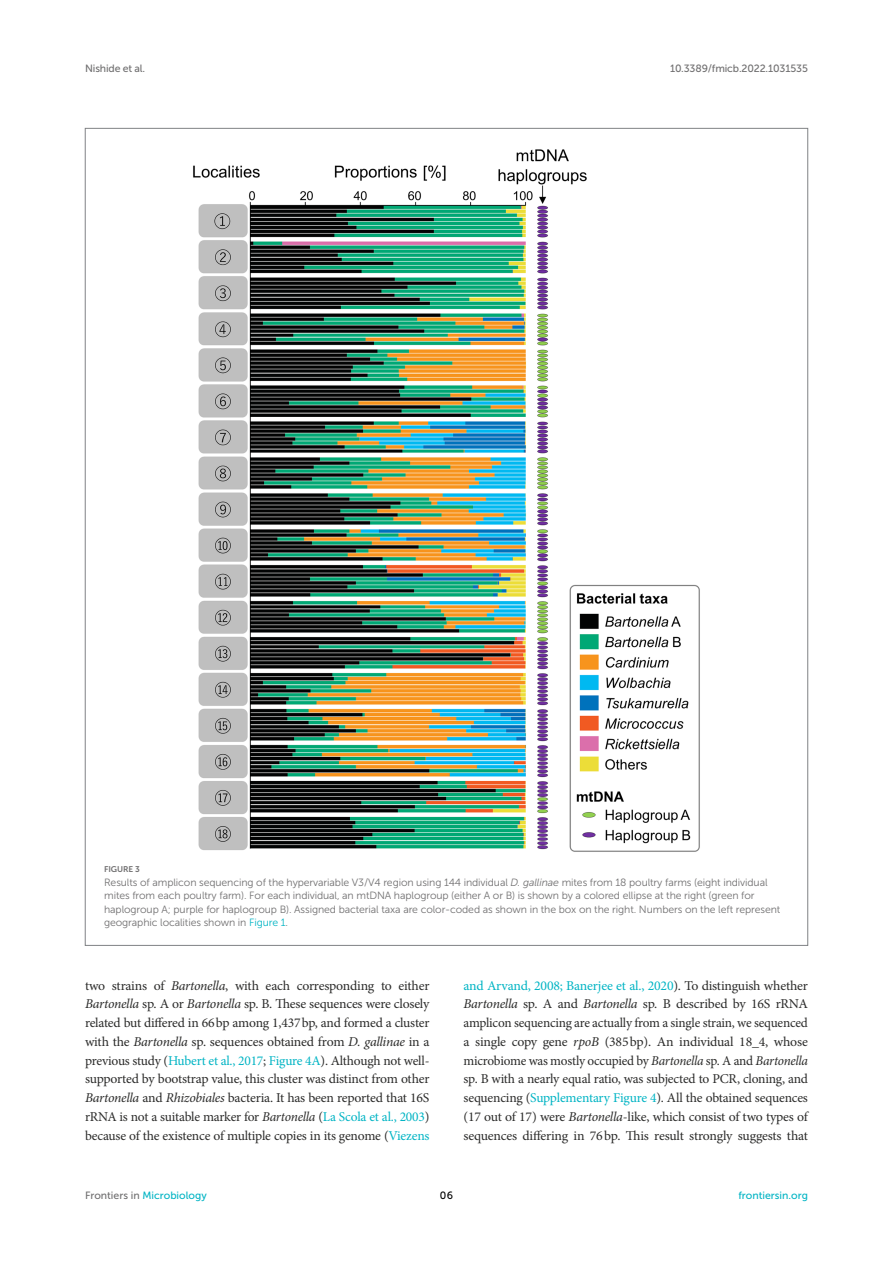
<style>
.page{position:relative;width:893px;height:1263px;background:#fff}
.page>*{position:absolute;margin:0;border:0;box-sizing:border-box;transform-origin:0 0}
.TEXT_FLUSH{font:13.5px/18.8px "Minion Pro";letter-spacing:-.015em;color:#2b2b2a;text-align:justify}
.FIG_LEG{font:10.5px/13.5px "Museo Sans 300";letter-spacing:-.01em;color:#706f70}
.t1{font:10.5px "Museo Sans 500";letter-spacing:-.015em;color:#706f70}
.t2{font:10.5px "Museo Sans 500";color:#00b4c4}
.t3{font:10.5px "Museo Sans 500";color:#000}
.FIG_HD{font:8.25px "Museo Sans 700";letter-spacing:-.01em;color:#706f70}
.s1{font-style:italic}
.s2{color:#00b4c4}
.s3{color:#706f70}
</style>
<div class="page">
<img style="left:193px;top:149px;width:507px;height:703px">
<p class="t1" style="left:85px;top:63px;width:62px">Nishide et al.</p>
<p class="t1" style="left:670px;top:63px;width:139px">10.3389/fmicb.2022.1031535</p>
<p class="FIG_HD" style="left:104px;top:865px;width:37px">FIGURE 3</p>
<p class="FIG_LEG" style="left:104px;top:876px;width:678px">Results of amplicon sequencing of the hypervariable V3/V4 region using 144 individual <span class="s1">D. gallinae</span> mites from 18 poultry farms (eight individual mites from each poultry farm). For each individual, an mtDNA haplogroup (either A or B) is shown by a colored ellipse at the right (green for haplogroup A; purple for haplogroup B). Assigned bacterial taxa are color-coded as shown in the box on the right. Numbers on the left represent geographic localities shown in <span class="s2">Figure 1</span>.</p>
<p class="TEXT_FLUSH" style="left:85px;top:976px;width:346px">two strains of <span class="s1">Bartonella</span>, with each corresponding to either <span class="s1">Bartonella</span> sp. A or <span class="s1">Bartonella</span> sp. B. These sequences were closely related but differed in 66bp among 1,437bp, and formed a cluster with the <span class="s1">Bartonella</span> sp. sequences obtained from <span class="s1">D. gallinae</span> in a previous study (<span class="s2">Hubert et al., 2017</span>; <span class="s2">Figure 4A</span>). Although not well&shy;supported by bootstrap value, this cluster was distinct from other <span class="s1">Bartonella</span> and <span class="s1">Rhizobiales</span> bacteria. It has been reported that 16S rRNA is not a suitable marker for <span class="s1">Bartonella</span> (<span class="s2">La Scola et al., 2003</span>) because of the existence of multiple copies in its genome (<span class="s2">Viezens</span></p>
<p class="TEXT_FLUSH" style="left:463px;top:976px;width:346px"><span class="s2">and Arvand, 2008; Banerjee et al., 2020</span>). To distinguish whether <span class="s1">Bartonella</span> sp. A and <span class="s1">Bartonella</span> sp. B described by 16S rRNA amplicon sequencing are actually from a single strain, we sequenced a single copy gene <span class="s1">rpoB</span> (385bp). An individual 18_4, whose microbiome was mostly occupied by <span class="s1">Bartonella</span> sp. A and <span class="s1">Bartonella </span>sp. B with a nearly equal ratio, was subjected to PCR, cloning, and sequencing (<span class="s2">Supplementary Figure 4</span>). All the obtained sequences (17 out of 17) were <span class="s1">Bartonella</span>-like, which consist of two types of sequences differing in 76bp. This result strongly suggests that</p>
<p class="t2" style="left:85px;top:1190px;width:123px"><span class="s3">Frontiers in</span> Microbiology</p>
<p class="t3" style="left:440px;top:1190px;width:15px">06</p>
<p class="t2" style="left:738px;top:1190px;width:71px">frontiersin.org</p>
</div>
